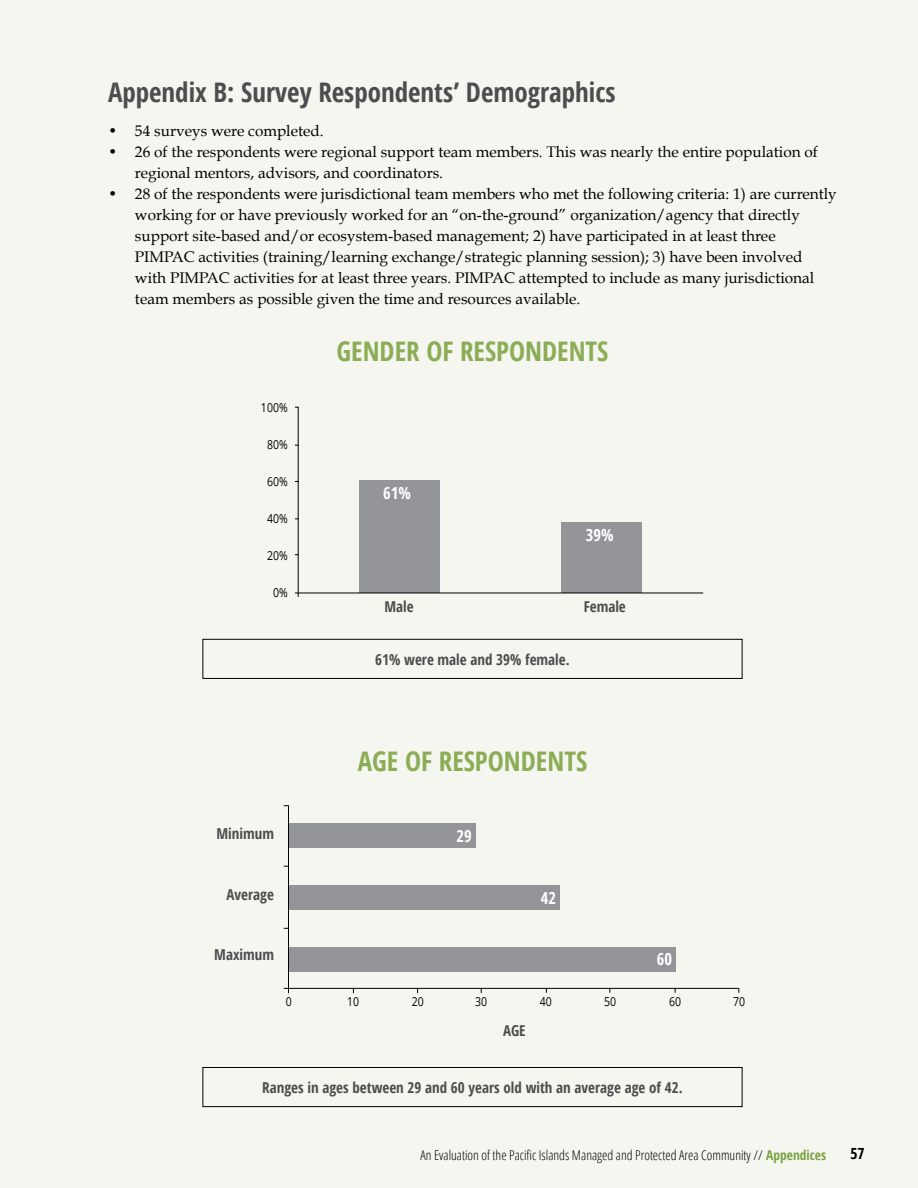
<style>
.page{position:relative;width:918px;height:1188px;background:#f5f6f0}
.page>*{position:absolute;margin:0;border:0;box-sizing:border-box;transform-origin:0 0}
.t1{font:700 condensed 27px "Open Sans";color:#4d4d4f}
.t2{font:700 condensed 27px "Open Sans";color:#8cad56}
.t3{font:700 condensed 16.5px "Open Sans";color:#fff}
.t4{font:15.3px/21px "Book Antiqua";color:#000}
.t5{font:700 condensed 15.3px "Open Sans";color:#000}
.t6{font:700 condensed 15px "Open Sans";color:#4d4d4f}
.t7{font:300 condensed 13.5px "Open Sans";color:#000}
.t8{font:12.3px "Open Sans";color:#000;scale:.85 1}
.s1{font-weight:700;color:#79a342}
</style>
<div class="page">
<svg style="left:202px;top:639px;width:541px;height:468px"></svg>
<div style="left:359px;top:481px;width:81px;height:112px;background:#939598"></div>
<div style="left:561px;top:523px;width:81px;height:70px;background:#939598"></div>
<svg style="left:295px;top:406px;width:4px;height:191px"></svg>
<hr style="left:295px;top:593px;width:408px;height:1px;background:#000">
<hr style="left:284px;top:988px;width:454px;height:1px;background:#000">
<div style="left:288px;top:824px;width:188px;height:24px;background:#939598"></div>
<div style="left:288px;top:885px;width:272px;height:25px;background:#939598"></div>
<div style="left:288px;top:947px;width:388px;height:25px;background:#939598"></div>
<svg style="left:283px;top:805px;width:6px;height:189px"></svg>
<h2 class="t1" style="left:108px;top:73px;width:509px">Appendix B: Survey Respondents’ Demographics</h2>
<p class="t4" style="left:108px;top:120px;width:217px">• 54 surveys were completed.</p>
<p class="t4" style="left:135px;top:141px;width:685px;text-indent:-27px">• 26 of the respondents were regional support team members. This was nearly the entire population of regional mentors, advisors, and coordinators.</p>
<p class="t4" style="left:135px;top:183px;width:703px;text-indent:-27px">• 28 of the respondents were jurisdictional team members who met the following criteria: 1) are currently working for or have previously worked for an “on-the-ground” organization/agency that directly support site-based and/or ecosystem-based management; 2) have participated in at least three PIMPAC activities (training/learning exchange/strategic planning session); 3) have been involved with PIMPAC activities for at least three years. PIMPAC attempted to include as many jurisdictional team members as possible given the time and resources available.</p>
<p class="t2" style="left:337px;top:332px;width:273px">GENDER OF RESPONDENTS</p>
<p class="t8" style="left:261px;top:399px;width:33px">100%</p>
<p class="t8" style="left:267px;top:436px;width:26px">80%</p>
<p class="t8" style="left:267px;top:473px;width:26px">60%</p>
<p class="t8" style="left:267px;top:510px;width:26px">40%</p>
<p class="t8" style="left:267px;top:547px;width:26px">20%</p>
<p class="t8" style="left:273px;top:584px;width:19px">0%</p>
<p class="t3" style="left:383px;top:482px;width:29px">61%</p>
<p class="t3" style="left:586px;top:524px;width:29px">39%</p>
<p class="t6" style="left:385px;top:596px;width:31px">Male</p>
<p class="t6" style="left:584px;top:596px;width:44px">Female</p>
<p class="t6" style="left:375px;top:649px;width:196px">61% were male and 39% female.</p>
<p class="t2" style="left:358px;top:743px;width:231px">AGE OF RESPONDENTS</p>
<p class="t6" style="left:217px;top:823px;width:59px">Minimum</p>
<p class="t3" style="left:457px;top:825px;width:17px">29</p>
<p class="t6" style="left:227px;top:885px;width:49px">Average</p>
<p class="t3" style="left:541px;top:886px;width:17px">42</p>
<p class="t6" style="left:214px;top:944px;width:61px">Maximum</p>
<p class="t3" style="left:657px;top:948px;width:17px">60</p>
<p class="t8" style="left:286px;top:993px;width:9px">0</p>
<p class="t8" style="left:347px;top:993px;width:16px">10</p>
<p class="t8" style="left:412px;top:993px;width:16px">20</p>
<p class="t8" style="left:475px;top:993px;width:16px">30</p>
<p class="t8" style="left:540px;top:993px;width:16px">40</p>
<p class="t8" style="left:604px;top:993px;width:16px">50</p>
<p class="t8" style="left:669px;top:993px;width:16px">60</p>
<p class="t8" style="left:733px;top:993px;width:16px">70</p>
<p class="t6" style="left:503px;top:1020px;width:24px">AGE</p>
<p class="t6" style="left:262px;top:1077px;width:422px">Ranges in ages between 29 and 60 years old with an average age of 42.</p>
<p class="t7" style="left:420px;top:1146px;width:407px">An Evaluation of the Pacific Islands Managed and Protected Area Community // <span class="s1">Appendices</span></p>
<p class="t5" style="left:850px;top:1143px;width:16px">57</p>
</div>
